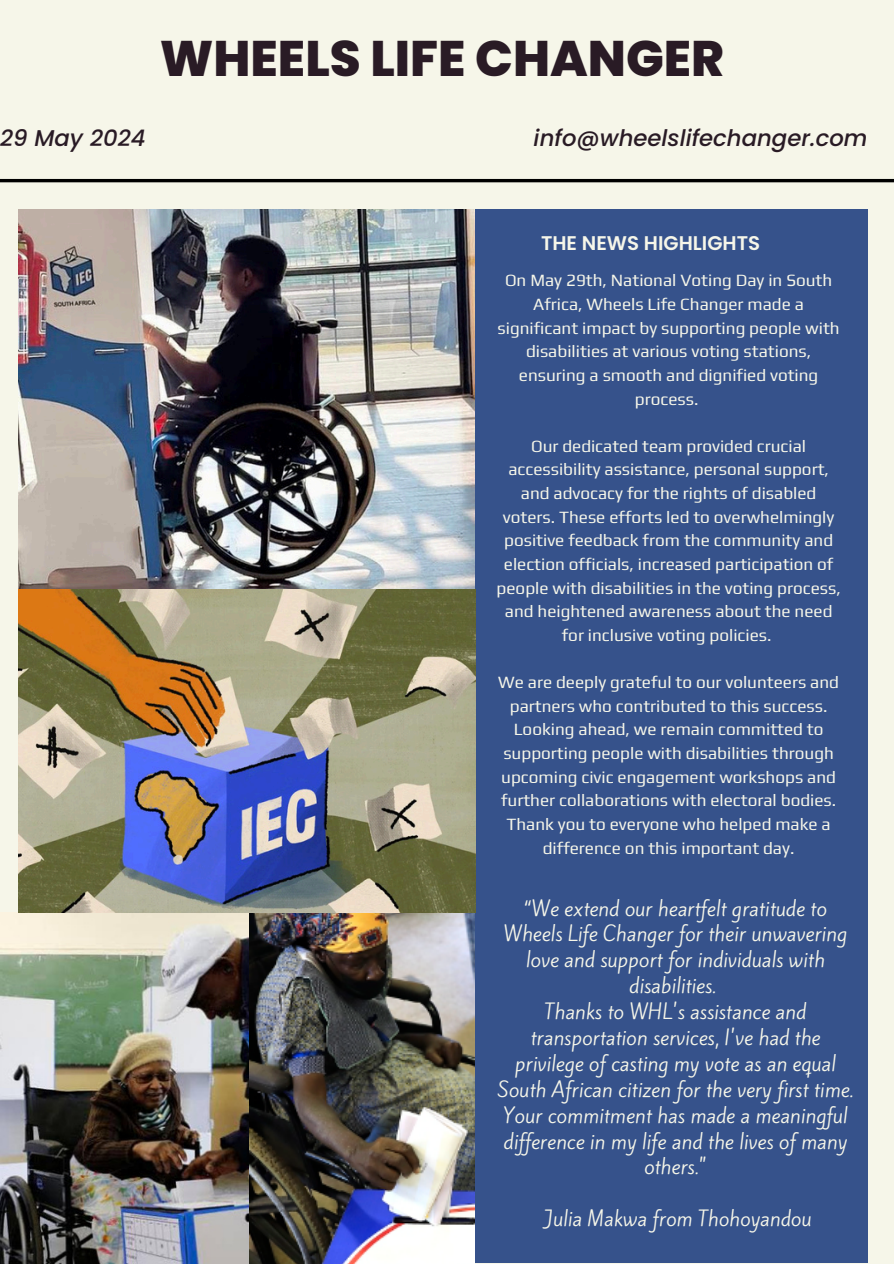
<style>
.page{position:relative;width:894px;height:1264px;background:#fff}
.page>*{position:absolute;margin:0;border:0;box-sizing:border-box;transform-origin:0 0}
.t1{font:800 49.95px "Poppins";color:#291b25}
.t2{font:italic 500 22.8px "Poppins";color:#291b25}
.t3{font:600 19.8px "Poppins";color:#f6f6e9}
.t4{font:19.2px/26px "Kite One";color:#f6f6e9;text-align:center}
.t5{font:17.1px/23.7px "Play";color:#f6f6e9;text-align:center}
</style>
<div class="page">
<div style="left:0;top:0;width:893px;height:1263px;background:#f6f6e9"></div>
<img style="left:18px;top:209px;width:457px;height:380px">
<div style="left:475px;top:209px;width:392px;height:1053px;background:#36528b"></div>
<hr style="left:0;top:179px;width:893px;height:3px;background:#000">
<img style="left:0;top:912px;width:475px;height:351px">
<img style="left:18px;top:590px;width:457px;height:322px">
<h3 class="t1" style="left:160px;top:24px;width:566px">WHEELS LIFE CHANGER</h3>
<p class="t2" style="left:0;top:122px;width:147px">29 May 2024</p>
<p class="t2" style="left:533px;top:122px;width:335px">info@wheelslifechanger.com</p>
<p class="t3" style="left:541px;top:229px;width:220px">THE NEWS HIGHLIGHTS</p>
<p class="t5" style="left:497px;top:268px;width:343px">On May 29th, National Voting Day in South Africa, Wheels Life Changer made a significant impact by supporting people with disabilities at various voting stations, ensuring a smooth and dignified voting process.</p>
<p class="t5" style="left:496px;top:434px;width:345px">Our dedicated team provided crucial accessibility assistance, personal support, and advocacy for the rights of disabled voters. These efforts led to overwhelmingly positive feedback from the community and election officials, increased participation of people with disabilities in the voting process, and heightened awareness about the need for inclusive voting policies.</p>
<p class="t5" style="left:498px;top:670px;width:342px">We are deeply grateful to our volunteers and partners who contributed to this success.<br>Looking ahead, we remain committed to supporting people with disabilities through upcoming civic engagement workshops and further collaborations with electoral bodies.<br>Thank you to everyone who helped make a difference on this important day.</p>
<p class="t4" style="left:497px;top:895px;width:357px">“We extend our heartfelt gratitude to Wheels Life Changer for their unwavering love and support for individuals with disabilities.<br>Thanks to WHL's assistance and transportation services, I've had the privilege of casting my vote as an equal South African citizen for the very first time.<br>Your commitment has made a meaningful dif erence in my life and the lives of many others."</p>
<p class="t4" style="left:544px;top:1205px;width:268px">Julia Makwa from Thohoyandou</p>
</div>
